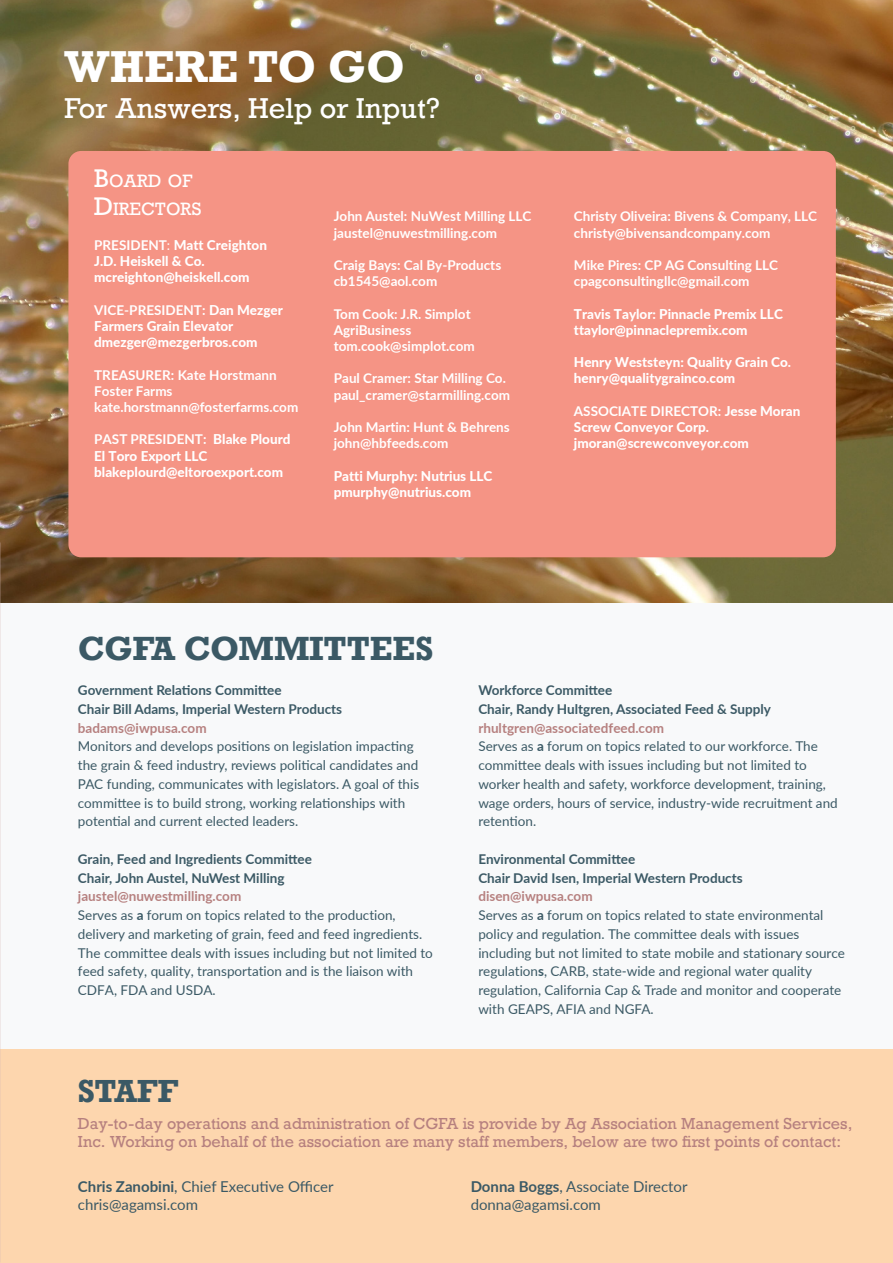
<style>
.page{position:relative;width:893px;height:1263px;background:#fff}
.page>*{position:absolute;margin:0;border:0;box-sizing:border-box;transform-origin:0 0}
.Headline_1{font:700 42px "Rockwell";color:#fff}
.t1{font:700 31.5px "Rockwell";color:#3b5965}
.Headline_1-2{font:700 30px "Rockwell";letter-spacing:-.01em;color:#3b5965}
.Headline_2{font:27px "Rockwell";color:#fff}
.t2{font:16.8px/28.8px "Rockwell";color:#fff}
.Headline_2-2{font:15px/18px "Rockwell";color:#b6807f}
.Headline_2-3{font:15px "Lato";color:#3b5965}
.t3{font:13.5px/18.8px "Lato";color:#3b5965}
.t4{font:800 13.5px/16.2px "Lato";color:#fff}
.t5{font:700 13.5px/16.2px "Lato";color:#fff}
.s1{font-size:24px}
.s2{font-weight:700}
.s3{font-weight:400}
.s4{font-weight:700;color:#b6807f}
.s5{font-weight:700;color:#3b5a66}
.s6{color:#3b5a66}
</style>
<div class="page">
<div style="left:0;top:602px;width:893px;height:455px;background:#f8f9fa"></div>
<img style="left:0;top:0;width:893px;height:602px">
<div style="left:0;top:1049px;width:893px;height:214px;background:#fdd6ae"></div>
<div style="left:68px;top:151px;width:768px;height:406px;background:#f59485;border-radius:13px"></div>
<p class="Headline_1" style="left:65px;top:40px;width:342px">WHERE TO GO</p>
<p class="Headline_2" style="left:65px;top:92px;width:377px">For Answers, Help or Input?</p>
<p class="t2" style="left:94px;top:166px;width:109px"><span class="s1">B</span>OARD OF<br><span class="s1">D</span>IRECTORS</p>
<p class="t4" style="left:94px;top:236px;width:174px"><span class="s2">PRESIDENT</span><span class="s3">:</span> Matt Creighton<br>J.D. Heiskell &amp; Co. mcreighton@heiskell.com</p>
<p class="t4" style="left:94px;top:301px;width:190px"><span class="s2">VICE-PRESIDENT:</span> Dan Mezger<br>Farmers Grain Elevator dmezger@mezgerbros.com</p>
<p class="t5" style="left:94px;top:366px;width:206px">TREASURER: Kate Horstmann<br>Foster Farms kate.horstmann@fosterfarms.com</p>
<p class="t4" style="left:94px;top:431px;width:198px"><span class="s2">PAST PRESIDENT:</span> Blake Plourd<br>El Toro Export LLC blakeplourd@eltoroexport.com</p>
<p class="t5" style="left:334px;top:208px;width:199px">John Austel: NuWest Milling LLC jaustel@nuwestmilling.com</p>
<p class="t5" style="left:334px;top:256px;width:169px">Craig Bays: Cal By-Products cb1545@aol.com</p>
<p class="t5" style="left:334px;top:305px;width:143px">Tom Cook: J.R. Simplot<br>AgriBusiness tom.cook@simplot.com</p>
<p class="t5" style="left:334px;top:370px;width:178px">Paul Cramer: Star Milling Co. paul_cramer@starmilling.com</p>
<p class="t5" style="left:334px;top:418px;width:177px">John Martin: Hunt &amp; Behrens john@hbfeeds.com</p>
<p class="t4" style="left:334px;top:467px;width:160px">Patti Murphy: Nutrius LLC pmurphy@nutrius.com</p>
<p class="t5" style="left:574px;top:208px;width:245px">Christy Oliveira: Bivens &amp; Company, LLC christy@bivensandcompany.com</p>
<p class="t5" style="left:574px;top:256px;width:206px">Mike Pires: CP AG Consulting LLC cpagconsultingllc@gmail.com</p>
<p class="t4" style="left:574px;top:305px;width:210px">Travis Taylor: Pinnacle Premix LLC ttaylor@pinnaclepremix.com</p>
<p class="t4" style="left:574px;top:354px;width:219px">Henry Weststeyn: Quality Grain Co. henry@qualitygrainco.com</p>
<p class="t4" style="left:574px;top:402px;width:228px"><span class="s2">ASSOCIATE DIRECTOR:</span> Jesse Moran<br>Screw Conveyor Corp. jmoran@screwconveyor.com</p>
<p class="t1" style="left:78px;top:629px;width:357px">CGFA COMMITTEES</p>
<p class="t3" style="left:78px;top:680px;width:343px"><span class="s2">Government Relations Committee<br>Chair Bill Adams, Imperial Western Products </span><span class="s4">badams@iwpusa.com<br></span>Monitors and develops positions on legislation impacting the grain &amp; feed industry, reviews political candidates and PAC funding, communicates with legislators. A goal of this committee is to build strong, working relationships with potential and current elected leaders.</p>
<p class="t3" style="left:78px;top:849px;width:356px"><span class="s2">Grain, Feed and Ingredients Committee<br>Chair, John Austel, NuWest Milling </span><span class="s4">jaustel@nuwestmilling.com<br></span>Serves as <span class="s5">a</span> forum on topics related to the production, delivery and marketing of grain, feed and feed ingredients.<br>The committee deals with issues including but not limited to feed safety, quality, transportation and is the liaison with CDFA, FDA and USDA.</p>
<p class="Headline_1-2" style="left:78px;top:1071px;width:102px">STAFF</p>
<p class="t3" style="left:478px;top:680px;width:361px"><span class="s2">Workforce Committee<br>Chair, Randy Hultgren, Associated Feed &amp; Supply </span><span class="s4">rhultgren@associatedfeed.com<br></span>Serves as <span class="s5">a</span> fo<span class="s6">rum</span> on topics related to our workforce. The committee deals with issues including but not limited to worker health and safety, workforce development, training, wage orders, hours of service, industry-wide recruitment and retention.</p>
<p class="t3" style="left:478px;top:849px;width:368px"><span class="s2">Environmental Committee<br>Chair David Isen, Imperial Western Products </span><span class="s4">disen@iwpusa.com<br></span>Serves as <span class="s2">a</span> forum on topics related to state environmental policy and regulation. The committee deals with issues including but not limited to state mobile and stationary source regulation<span class="s5">s</span>, CARB, state-wide and regional water quality regulation, California Cap &amp; Trade and monitor and cooperate with GEAPS, AFIA and NGFA.</p>
<p class="Headline_2-2" style="left:78px;top:1114px;width:776px">Day-to-day operations and administration of CGFA is provide by Ag Association Management Services,<br>Inc. Working on behalf of the association are many staff members, below are two first points of contact:</p>
<p class="Headline_2-3" style="left:78px;top:1175px;width:257px"><span class="s2">Chris Zanobini</span>, Chief Executive Officer</p>
<p class="Headline_2-3" style="left:78px;top:1193px;width:122px">chris@agamsi.com</p>
<p class="Headline_2-3" style="left:471px;top:1175px;width:218px"><span class="s2">Donna Boggs</span>, Associate Director</p>
<p class="Headline_2-3" style="left:471px;top:1193px;width:132px">donna@agamsi.com</p>
</div>
